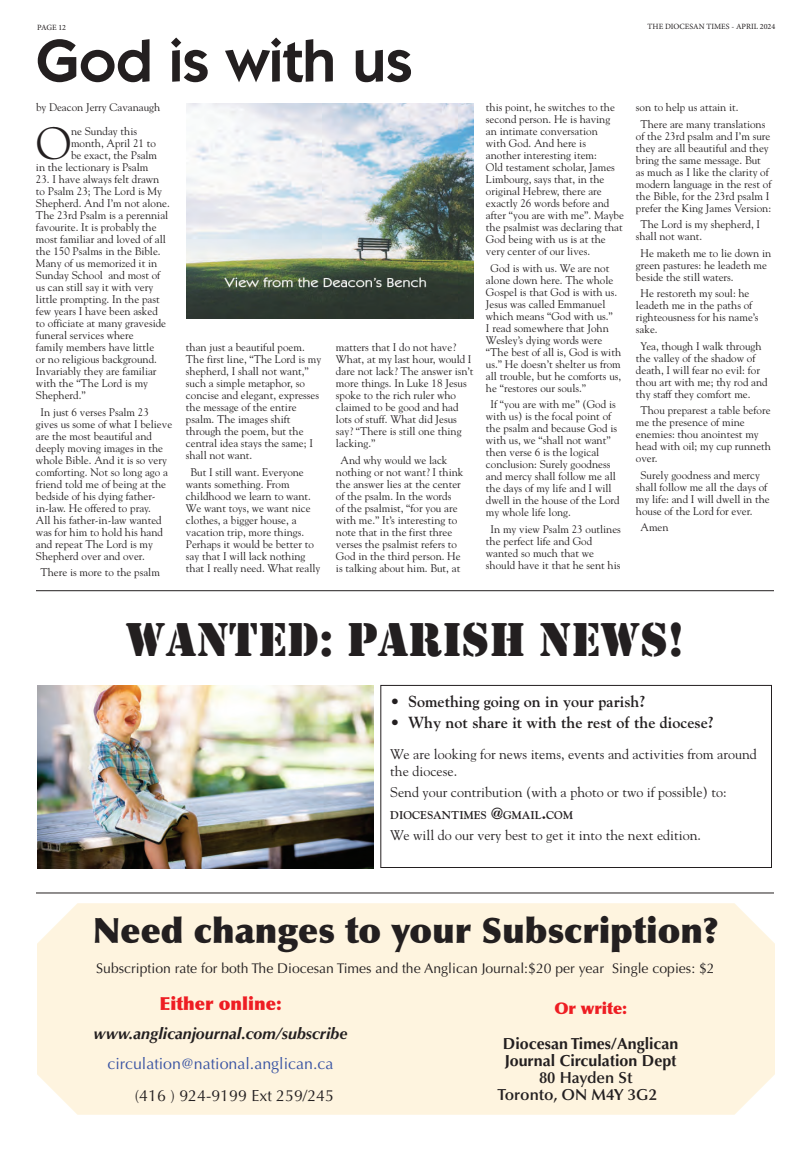
<style>
.page{position:relative;width:810px;height:1152px;background:#fff}
.page>*{position:absolute;margin:0;border:0;box-sizing:border-box;transform-origin:0 0}
.t1{font:600 60px "ITC Kabel Std";color:#231f20}
.t2{font:49px "Stencil";color:#231f20}
.t3{font:45.1px "Goudy Std";color:#231f20}
.t4{font:900 35px "Optima LT Std";color:#231f20}
.t5{font:900 18px "Optima LT Std";color:#ee1d23}
.t6{font:700 16px "Goudy Std";color:#231f20}
.t7{font:700 16px/17px "Optima LT Std";color:#231f20}
.t8{font:italic 700 16px "Optima LT Std";color:#231f20}
.t9{font:16px "Optima LT Std";color:#3853a3}
.t10{font:600 16px/17px "Optima LT Std";color:#231f20}
.t11{font:16px "Optima LT Std";color:#231f20}
.t12{font:900 16px "Optima LT Std";color:#ee1d23}
.t13{font:14px/17px "Goudy Std";color:#231f20}
.t14{font:14px "Optima LT Std";color:#231f20}
.t15{font:700 11.2px "Goudy Std";color:#231f20}
.t16{font:11px/12px "Goudy Std";color:#231f20}
.t17{font:8px "Minion Pro";color:#231f20}
.s1{font-size:16px}
</style>
<div class="page">
<hr style="left:36px;top:590px;width:738px;height:1px;background:#231f20">
<div style="left:37px;top:903px;width:738px;height:212px;background:#fef4df"></div>
<img style="left:187px;top:103px;width:287px;height:216px">
<img style="left:38px;top:685px;width:336px;height:184px">
<div style="left:380px;top:685px;width:392px;height:183px;border:1px solid #231f20"></div>
<hr style="left:36px;top:892px;width:738px;height:1px;background:#231f20">
<p class="t17" style="left:37px;top:24px;width:30px">PAGE 12</p>
<p class="t17" style="left:648px;top:23px;width:129px">THE DIOCESAN TIMES - APRIL 2024</p>
<h1 class="t1" style="left:36px;top:39px;width:378px">God is with us</h1>
<p class="t16" style="left:36px;top:102px;width:126px">by Deacon Jerry Cavanaugh</p>
<h3 class="t3" style="left:36px;top:122px;width:37px">O</h3>
<p class="t16" style="left:71px;top:126px;width:67px">ne Sunday this</p>
<p class="t16" style="left:71px;top:138px;width:86px">month, April 21 to</p>
<p class="t16" style="left:71px;top:150px;width:88px">be exact, the Psalm</p>
<p class="t16" style="left:36px;top:162px;width:114px">in the lectionary is Psalm</p>
<p class="t16" style="left:36px;top:174px;width:135px">23. I have always felt drawn to Psalm 23; The Lord is My<br>Shepherd. And I’m not alone.<br>The 23rd Psalm is a perennial favourite. It is probably the most familiar and loved of all the 150 Psalms in the Bible.<br>Many of us memorized it in<br>Sunday School and most of us can still say it with very little prompting. In the past few years I have been asked<br>to officiate at many graveside funeral services where<br>family members have little<br>or no religious background.<br>Invariably they are familiar with the “The Lord is my<br>Shepherd.”</p>
<p class="t16" style="left:36px;top:406px;width:138px;text-indent:4px">In just 6 verses Psalm 23 gives us some of what I believe are the most beautiful and deeply moving images in the whole Bible. And it is so very comforting. Not so long ago a friend told me of being at the bedside of his dying father&shy;in-law. He offered to pray.<br>All his father-in-law wanted was for him to hold his hand and repeat The Lord is my<br>Shepherd over and over.</p>
<p class="t16" style="left:40px;top:567px;width:121px">There is more to the psalm</p>
<p class="t16" style="left:186px;top:342px;width:137px">than just a beautiful poem.<br>The first line, “The Lord is my shepherd, I shall not want,” such a simple metaphor, so concise and elegant, expresses the message of the entire psalm. The images shift through the poem, but the central idea stays the same; I shall not want.</p>
<p class="t16" style="left:186px;top:467px;width:136px;text-indent:4px">But I still want. Everyone wants something. From childhood we learn to want.<br>We want toys, we want nice clothes, a bigger house, a vacation trip, more things.<br>Perhaps it would be better to say that I will lack nothing that I really need. What really</p>
<p class="t16" style="left:336px;top:342px;width:139px">matters that I do not have?<br>What, at my last hour, would I dare not lack? The answer isn’t more things. In Luke 18 Jesus spoke to the rich ruler who claimed to be good and had lots of stuff. What did Jesus say? “There is still one thing lacking.”</p>
<p class="t16" style="left:336px;top:455px;width:129px;text-indent:4px">And why would we lack nothing or not want? I think the answer lies at the center of the psalm. In the words of the psalmist, “for you are with me.” It’s interesting to note that in the first three verses the psalmist refers to<br>God in the third person. He is talking about him. But, at</p>
<p class="t16" style="left:486px;top:102px;width:140px">this point, he switches to the second person. He is having an intimate conversation<br>with God. And here is<br>another interesting item:<br>Old testament scholar, James<br>Limbourg, says that, in the original Hebrew, there are exactly 26 words before and after “you are with me”. Maybe the psalmist was declaring that<br>God being with us is at the very center of our lives.</p>
<p class="t16" style="left:486px;top:263px;width:137px;text-indent:4px">God is with us. We are not alone down here. The whole<br>Gospel is that God is with us.<br>Jesus was called Emmanuel which means “God with us.”<br>I read somewhere that John<br>Wesley’s dying words were “The best of all is, God is with us.” He doesn’t shelter us from all trouble, but he comforts us, he “restores our souls.”</p>
<p class="t16" style="left:486px;top:399px;width:135px;text-indent:4px">If “you are with me” (God is with us) is the focal point of the psalm and because God is with us, we “shall not want” then verse 6 is the logical conclusion: Surely goodness and mercy shall follow me all the days of my life and I will dwell in the house of the Lord my whole life long.</p>
<p class="t16" style="left:486px;top:524px;width:136px;text-indent:4px">In my view Psalm 23 outlines the perfect life and God wanted so much that we should have it that he sent his</p>
<p class="t16" style="left:640px;top:100px;width:126px;line-height:16.5px;text-indent:-4px">son to help us attain it.<br>There are many translations</p>
<p class="t16" style="left:636px;top:131px;width:138px">of the 23rd psalm and I’m sure they are all beautiful and they bring the same message. But as much as I like the clarity of modern language in the rest of the Bible, for the 23rd psalm I prefer the King James Version:</p>
<p class="t16" style="left:636px;top:219px;width:126px;text-indent:4px">The Lord is my shepherd, I shall not want.</p>
<p class="t16" style="left:636px;top:248px;width:137px;text-indent:4px">He maketh me to lie down in green pastures: he leadeth me beside the still waters.</p>
<p class="t16" style="left:636px;top:288px;width:124px;text-indent:4px">He restoreth my soul: he leadeth me in the paths of righteousness for his name’s sake.</p>
<p class="t16" style="left:636px;top:341px;width:133px;text-indent:4px">Yea, though I walk through the valley of the shadow of death, I will fear no evil: for thou art with me; thy rod and thy staff they comfort me.</p>
<p class="t16" style="left:636px;top:405px;width:137px;text-indent:4px">Thou preparest a table before me the presence of mine enemies: thou anointest my head with oil; my cup runneth over.</p>
<p class="t16" style="left:636px;top:470px;width:135px;text-indent:4px">Surely goodness and mercy shall follow me all the days of my life: and I will dwell in the house of the Lord for ever.</p>
<p class="t16" style="left:640px;top:522px;width:30px">Amen</p>
<h2 class="t2" style="left:126px;top:621px;width:560px">WANTED: PARISH NEWS!</h2>
<h3 class="t6" style="left:390px;top:694px;width:257px">• Something going on in your parish?</h3>
<h3 class="t6" style="left:390px;top:715px;width:325px">• Why not share it with the rest of the diocese?</h3>
<p class="t13" style="left:390px;top:746px;width:368px">We are looking for news items, events and activities from around the diocese.</p>
<p class="t13" style="left:390px;top:785px;width:338px">Send your contribution (with a photo or two if possible) to:</p>
<p class="t15" style="left:390px;top:810px;width:184px">DIOCESANTIMES <span class="s1">@</span>GMAIL<span class="s1">.</span>COM</p>
<p class="t13" style="left:390px;top:828px;width:312px">We will do our very best to get it into the next edition.</p>
<h3 class="t4" style="left:93px;top:914px;width:627px">Need changes to your Subscription?</h3>
<p class="t14" style="left:96px;top:961px;width:620px">Subscription rate for both The Diocesan Times and the Anglican Journal:$20 per year Single copies: $2</p>
<h3 class="t5" style="left:159px;top:995px;width:124px">Either online:</h3>
<h3 class="t8" style="left:94px;top:1026px;width:255px">www.anglicanjournal.com/subscribe</h3>
<h3 class="t9" style="left:107px;top:1056px;width:228px">circulation@national.anglican.ca</h3>
<h3 class="t11" style="left:135px;top:1088px;width:201px">(416 ) 924-9199 Ext 259/245</h3>
<h3 class="t12" style="left:554px;top:1001px;width:74px">Or write:</h3>
<h3 class="t7" style="left:503px;top:1036px;width:177px">Diocesan Times/Anglican<br>Journal Circulation Dept</h3>
<h3 class="t10" style="left:498px;top:1070px;width:161px;text-indent:42px">80 Hayden St<br>Toronto, ON M4Y 3G2</h3>
</div>
